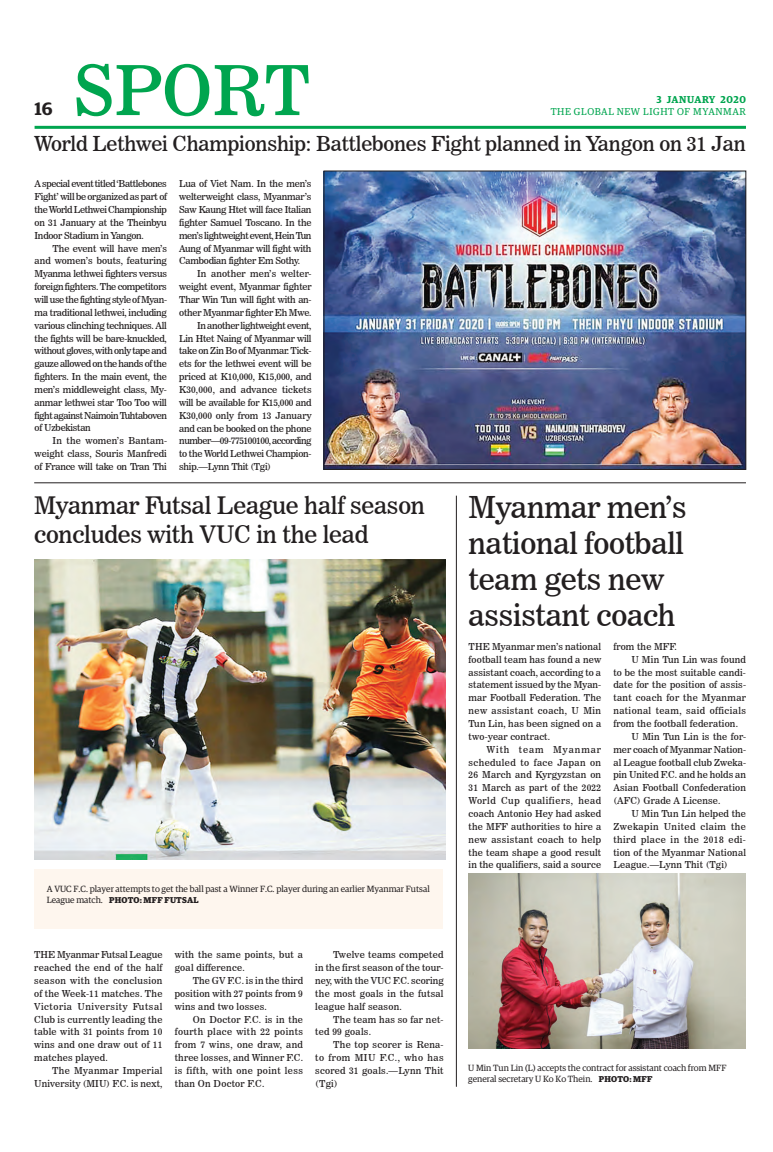
<style>
.page{position:relative;width:773px;height:1152px;background:#fff}
.page>*{position:absolute;margin:0;border:0;box-sizing:border-box;transform-origin:0 0}
.t1{font:68.5px "News 706 BT Roman C";color:#00a54f}
.t2{font:30px/36px "News 706 BT Roman C";letter-spacing:-.01em;color:#231f20}
.t3{font:24px/28.8px "News 706 BT Roman C";letter-spacing:-.01em;color:#231f20}
.t4{font:20.5px "News 706 BT Roman C";letter-spacing:-.01em;color:#231f20}
.t5{font:600 18px "Guardian Egyp";color:#231f20}
.t6{font:10px "Guardian Egyp";letter-spacing:.06em;color:#00a54f}
.t7{font:600 10px "Guardian Egyp";letter-spacing:.06em;color:#00a54f}
.t8{font:9.5px/12.9px "News 706 BT Roman C";letter-spacing:.015em;color:#231f20;text-align:justify}
.t9{font:9.5px "News 706 BT Roman C";letter-spacing:-.025em;color:#231f20}
.t10{font:9.5px "News 706 BT Roman C";letter-spacing:.045em;color:#231f20}
.t11{font:9.5px "News 706 BT Roman C";letter-spacing:-.045em;color:#231f20}
.t12{font:9.5px "News 706 BT Roman C";letter-spacing:-.015em;color:#231f20}
.t13{font:9.5px "News 706 BT Roman C";letter-spacing:.04em;color:#231f20}
.t14{font:9.5px "News 706 BT Roman C";letter-spacing:-.02em;color:#231f20}
.t15{font:9.5px "News 706 BT Roman C";letter-spacing:-.035em;color:#231f20}
.t16{font:9px/10.8px "Guardian Egyp";color:#231f20}
.t17{font:700 8.5px "Guardian Egyp";letter-spacing:.02em;color:#231f20}
.s1{font-weight:400;font-size:9px}
.s2{font-weight:700;font-size:8.5px}
</style>
<div class="page">
<hr style="left:35px;top:126px;width:711px;height:3px;background:#00a54f">
<div style="left:35px;top:869px;width:408px;height:59px;background:#fef6ee"></div>
<img style="left:326px;top:173px;width:418px;height:295px">
<div style="left:324px;top:171px;width:422px;height:299px;border:1px solid #231f20"></div>
<img style="left:34px;top:560px;width:411px;height:300px">
<img style="left:468px;top:874px;width:278px;height:174px">
<hr style="left:34px;top:482px;width:712px;height:1px;background:#231f20">
<hr style="left:456px;top:496px;width:1px;height:591px;background:#231f20">
<h1 class="t1" style="left:73px;top:49px;width:238px">SPORT</h1>
<p class="t7" style="left:656px;top:92px;width:91px">3 JANUARY 2020</p>
<h3 class="t5" style="left:35px;top:95px;width:20px">16</h3>
<p class="t6" style="left:550px;top:105px;width:197px">THE GLOBAL NEW LIGHT OF MYANMAR</p>
<h3 class="t4" style="left:34px;top:132px;width:713px">World Lethwei Championship: Battlebones Fight planned in Yangon on 31 Jan</h3>
<p class="t8" style="left:35px;top:177px;width:134px">A special event titled ‘Battlebones Fight’ will be organized as part of the World Lethwei Championship on 31 January at the Theinbyu Indoor Stadium in Yangon.</p>
<p class="t8" style="left:35px;top:242px;width:134px;text-indent:18px">The event will have men’s and women’s bouts, featuring Myanma lethwei fighters versus foreign fighters. The competitors will use the fighting style of Myan&shy;ma traditional lethwei, including various clinching techniques. All the fights will be bare-knuckled, without gloves, with only tape and gauze allowed on the hands of the fighters. In the main event, the men’s middleweight class, My&shy;anmar lethwei star Too Too will fight against Naimoin Tuhtaboven of Uzbekistan</p>
<p class="t8" style="left:35px;top:434px;width:134px;text-indent:18px">In the women’s Bantam&shy;weight class, Souris Manfredi of France will take on Tran Thi</p>
<p class="t8" style="left:179px;top:177px;width:134px">Lua of Viet Nam. In the men’s welterweight class, Myanmar’s Saw Kaung Htet will face Italian fighter Samuel Toscano. In the men’s lightweight event, Hein Tun Aung of Myanmar will fight with Cambodian fighter Em Sothy.</p>
<p class="t8" style="left:197px;top:267px;width:116px">In another men’s welter-</p>
<p class="t14" style="left:179px;top:281px;width:134px">weight event, Myanmar fighter</p>
<p class="t9" style="left:179px;top:294px;width:134px">Thar Win Tun will fight with an-</p>
<p class="t9" style="left:179px;top:307px;width:134px">other Myanmar fighter Eh Mwe.</p>
<p class="t15" style="left:197px;top:320px;width:116px">In another lightweight event,</p>
<p class="t9" style="left:179px;top:332px;width:134px">Lin Htet Naing of Myanmar will</p>
<p class="t9" style="left:179px;top:345px;width:134px">take on Zin Bo of Myanmar. Tick-</p>
<p class="t9" style="left:179px;top:358px;width:134px">ets for the lethwei event will be</p>
<p class="t12" style="left:179px;top:371px;width:134px">priced at K10,000, K15,000, and</p>
<p class="t8" style="left:179px;top:383px;width:134px">K30,000, and advance tickets</p>
<p class="t9" style="left:179px;top:397px;width:134px">will be available for K15,000 and</p>
<p class="t8" style="left:179px;top:409px;width:134px">K30,000 only from 13 January</p>
<p class="t9" style="left:179px;top:422px;width:134px">and can be booked on the phone</p>
<p class="t11" style="left:179px;top:435px;width:134px">number—09-775100100, according</p>
<p class="t9" style="left:179px;top:448px;width:134px">to the World Lethwei Champion-</p>
<p class="t9" style="left:179px;top:461px;width:93px">ship.—Lynn Thit (Tgi)</p>
<h3 class="t3" style="left:34px;top:491px;width:392px">Myanmar Futsal League half season concludes with VUC in the lead</h3>
<h2 class="t2" style="left:468px;top:490px;width:220px">Myanmar men’s national football team gets new assistant coach</h2>
<p class="t16" style="left:47px;top:883px;width:384px">A VUC F.C. player attempts to get the ball past a Winner F.C. player during an earlier Myanmar Futsal</p>
<p class="t17" style="left:47px;top:893px;width:153px"><span class="s1">League match.</span> PHOTO: MFF FUTSAL</p>
<p class="t8" style="left:34px;top:948px;width:130px">THE Myanmar Futsal League reached the end of the half season with the conclusion of the Week-11 matches. The Victoria University Futsal Club is currently leading the table with 31 points from 10 wins and one draw out of 11 matches played.</p>
<p class="t8" style="left:34px;top:1064px;width:130px;text-align:right">The Myanmar Imperial<br>University (MIU) F.C. is next,</p>
<p class="t8" style="left:175px;top:948px;width:130px">with the same points, but a goal difference.</p>
<p class="t8" style="left:175px;top:974px;width:130px;text-indent:18px">The GV F.C. is in the third position with 27 points from 9 wins and two losses.</p>
<p class="t8" style="left:175px;top:1013px;width:130px;text-indent:18px">On Doctor F.C. is in the fourth place with 22 points from 7 wins, one draw, and three losses, and Winner F.C. is fifth, with one point less than On Doctor F.C.</p>
<p class="t8" style="left:315px;top:948px;width:130px;text-indent:18px">Twelve teams competed in the first season of the tour&shy;ney, with the VUC F.C. scoring the most goals in the futsal league half season.</p>
<p class="t8" style="left:315px;top:1013px;width:130px;text-indent:18px">The team has so far net&shy;ted 99 goals.</p>
<p class="t8" style="left:315px;top:1038px;width:130px;text-indent:18px">The top scorer is Rena&shy;to from MIU F.C., who has scored 31 goals.—Lynn Thit (Tgi)</p>
<p class="t8" style="left:468px;top:640px;width:134px">THE Myanmar men’s national football team has found a new assistant coach, according to a statement issued by the Myan&shy;mar Football Federation. The new assistant coach, U Min Tun Lin, has been signed on a two-year contract.</p>
<p class="t8" style="left:468px;top:743px;width:134px;text-indent:18px">With team Myanmar scheduled to face Japan on 26 March and Kyrgyzstan on 31 March as part of the 2022<br>World Cup qualifiers, head coach Antonio Hey had asked the MFF authorities to hire a new assistant coach to help the team shape a good result in the qualifiers, said a source</p>
<p class="t8" style="left:613px;top:640px;width:65px">from the MFF.</p>
<p class="t8" style="left:631px;top:653px;width:116px">U Min Tun Lin was found</p>
<p class="t8" style="left:613px;top:666px;width:134px">to be the most suitable candi-</p>
<p class="t8" style="left:613px;top:679px;width:134px">date for the position of assis-</p>
<p class="t8" style="left:613px;top:691px;width:134px">tant coach for the Myanmar</p>
<p class="t13" style="left:613px;top:705px;width:134px">national team, said officials</p>
<p class="t8" style="left:613px;top:717px;width:126px">from the football federation.</p>
<p class="t8" style="left:631px;top:730px;width:116px">U Min Tun Lin is the for-</p>
<p class="t8" style="left:613px;top:743px;width:134px">mer coach of Myanmar Nation-</p>
<p class="t8" style="left:613px;top:756px;width:134px">al League football club Zweka-</p>
<p class="t8" style="left:613px;top:769px;width:134px">pin United F.C. and he holds an</p>
<p class="t8" style="left:613px;top:781px;width:134px">Asian Football Confederation</p>
<p class="t8" style="left:613px;top:794px;width:108px">(AFC) Grade A License.</p>
<p class="t8" style="left:631px;top:807px;width:116px">U Min Tun Lin helped the</p>
<p class="t10" style="left:613px;top:821px;width:134px">Zwekapin United claim the</p>
<p class="t10" style="left:613px;top:834px;width:134px">third place in the 2018 edi-</p>
<p class="t8" style="left:613px;top:846px;width:134px">tion of the Myanmar National</p>
<p class="t8" style="left:613px;top:859px;width:116px">League.—Lynn Thit (Tgi)</p>
<p class="t16" style="left:468px;top:1062px;width:260px">U Min Tun Lin (L) accepts the contract for assistant coach from MFF general secretary U Ko Ko Thein. <span class="s2">PHOTO: MFF</span></p>
</div>
